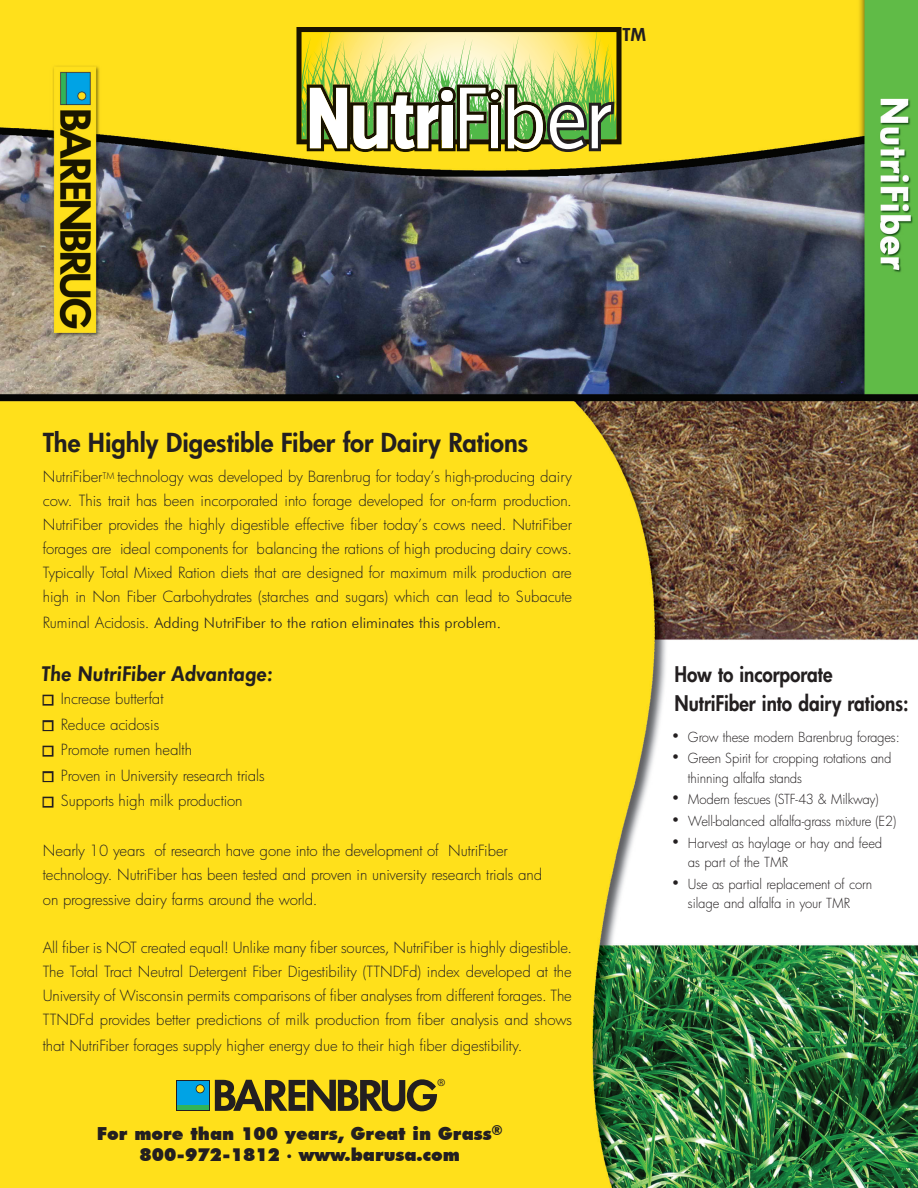
<style>
.page{position:relative;width:918px;height:1188px;background:#fff}
.page>*{position:absolute;margin:0;border:0;box-sizing:border-box;transform-origin:0 0}
.t1{font:800 25.5px "Futura";color:#231f20}
.t2{font:800 21px "Futura";color:#231f20;scale:.9 1}
.t3{font:800 19.5px "Futura";color:#231f20}
.t4{font:900 18px "Futura BT";color:#231f20}
.t5{font:800 17.25px "Futura";color:#231f20;scale:1.04 1}
.t6{font:16.35px "Myriad Web Pro";color:#231f20}
.t7{font:300 15px/24px "Futura";letter-spacing:-.005em;color:#231f20;text-align:justify}
.t8{font:300 15px "Futura BT";color:#231f20}
.t9{font:300 13.5px/19.5px "Futura";letter-spacing:-.015em;color:#231f20}
.s1{font-family:"Futura"}
.s2{font-family:"Arial";font-weight:400;font-size:18px}
.s3{font-family:"Times New Roman";font-weight:400;font-size:17.25px;color:#ffd91b}
.s4{font-family:"Myriad Pro";font-weight:400}
</style>
<div class="page">
<img style="left:0;top:0;width:918px;height:1188px">
<div style="left:43px;top:695px;width:10px;height:11px;border:3px solid #231f20"></div>
<div style="left:43px;top:720px;width:10px;height:11px;border:3px solid #231f20"></div>
<div style="left:43px;top:746px;width:10px;height:11px;border:3px solid #231f20"></div>
<div style="left:43px;top:771px;width:10px;height:11px;border:3px solid #231f20"></div>
<div style="left:43px;top:797px;width:10px;height:11px;border:3px solid #231f20"></div>
<svg style="left:215px;top:1079px;width:222px;height:32px;background:#7f6f1d"></svg>
<div style="left:176px;top:1080px;width:33px;height:31px;background:#00a3e5"></div>
<div style="left:177px;top:1105px;width:32px;height:5px;background:#32b457"></div>
<svg style="left:196px;top:1084px;width:9px;height:9px"></svg>
<div style="left:196px;top:1085px;width:8px;height:7px;background:#ffe01b;border-radius:50%"></div>
<img style="left:296px;top:27px;width:326px;height:125px">
<p class="t5" style="left:623px;top:24px;width:24px">TM</p>
<p class="t1" style="left:43px;top:426px;width:487px">The Highly Digestible Fiber for Dairy Rations</p>
<p class="t7" style="left:43px;top:464px;width:531px">NutriFiber<sup>TM</sup> technology was developed by Barenbrug for today’s high-producing dairy cow. This trait has been incorporated into forage developed for on-farm production.<br>NutriFiber provides the highly digestible effective fiber today’s cows need. NutriFiber forages are ideal components for balancing the rations of high producing dairy cows.<br>Typically Total Mixed Ration diets that are designed for maximum milk production are high in Non Fiber Carbohydrates (starches and sugars) which can lead to Subacute</p>
<p class="t8" style="left:43px;top:613px;width:460px"><span class="s1">Ruminal Acidosis.</span> Adding NutriFiber to the ration eliminates this problem.</p>
<p class="t3" style="left:41px;top:661px;width:234px">The NutriFiber Advantage:</p>
<p class="t2" style="left:675px;top:660px;width:177px">How to incorporate</p>
<p class="t2" style="left:675px;top:690px;width:262px">NutriFiber into dairy rations:</p>
<p class="t9" style="left:672px;top:727px;width:229px"><span class="s2">•</span> Grow these modern Barenbrug forages:</p>
<p class="t9" style="left:688px;top:748px;width:205px;text-indent:-16px"><span class="s2">•</span> Green Spirit for cropping rotations and thinning alfalfa stands</p>
<p class="t9" style="left:672px;top:790px;width:208px"><span class="s2">•</span> Modern fescues (STF-43 &amp; Milkway)</p>
<p class="t9" style="left:672px;top:811px;width:225px"><span class="s2">•</span> Well-balanced alfalfa-grass mixture (E2)</p>
<p class="t9" style="left:688px;top:833px;width:196px;text-indent:-16px"><span class="s2">•</span> Harvest as haylage or hay and feed as part of the TMR</p>
<p class="t9" style="left:672px;top:874px;width:201px;text-align:center"><span class="s2">•</span> Use as partial replacement of corn silage and alfalfa in your TMR</p>
<p class="t7" style="left:43px;top:686px;width:122px"><span class="s3">■</span> Increase butterfat</p>
<p class="t7" style="left:43px;top:712px;width:118px"><span class="s3">■</span> Reduce acidosis</p>
<p class="t7" style="left:43px;top:737px;width:151px"><span class="s3">■</span> Promote rumen health</p>
<p class="t7" style="left:43px;top:763px;width:224px"><span class="s3">■</span> Proven in University research trials</p>
<p class="t7" style="left:43px;top:788px;width:201px"><span class="s3">■</span> Supports high milk production</p>
<p class="t7" style="left:43px;top:838px;width:466px">Nearly 10 years of research have gone into the development of NutriFiber</p>
<p class="t7" style="left:43px;top:862px;width:501px">technology. NutriFiber has been tested and proven in university research trials and</p>
<p class="t7" style="left:43px;top:887px;width:276px">on progressive dairy farms around the world.</p>
<p class="t7" style="left:43px;top:935px;width:531px">All fiber is NOT created equal! Unlike many fiber sources, NutriFiber is highly digestible.<br>The Total Tract Neutral Detergent Fiber Digestibility (TTNDFd) index developed at the University of Wisconsin permits comparisons of fiber analyses from different forages. The TTNDFd provides better predictions of milk production from fiber analysis and shows</p>
<p class="t7" style="left:43px;top:1033px;width:481px">that NutriFiber forages supply higher energy due to their high fiber digestibility.</p>
<p class="t6" style="left:437px;top:1076px;width:10px">®</p>
<p class="t4" style="left:97px;top:1122px;width:407px">For more than 100 years, Great in Grass<sup>®</sup></p>
<p class="t4" style="left:140px;top:1144px;width:322px">800-972-1812 <span class="s4">•</span> www.barusa.com</p>
</div>
